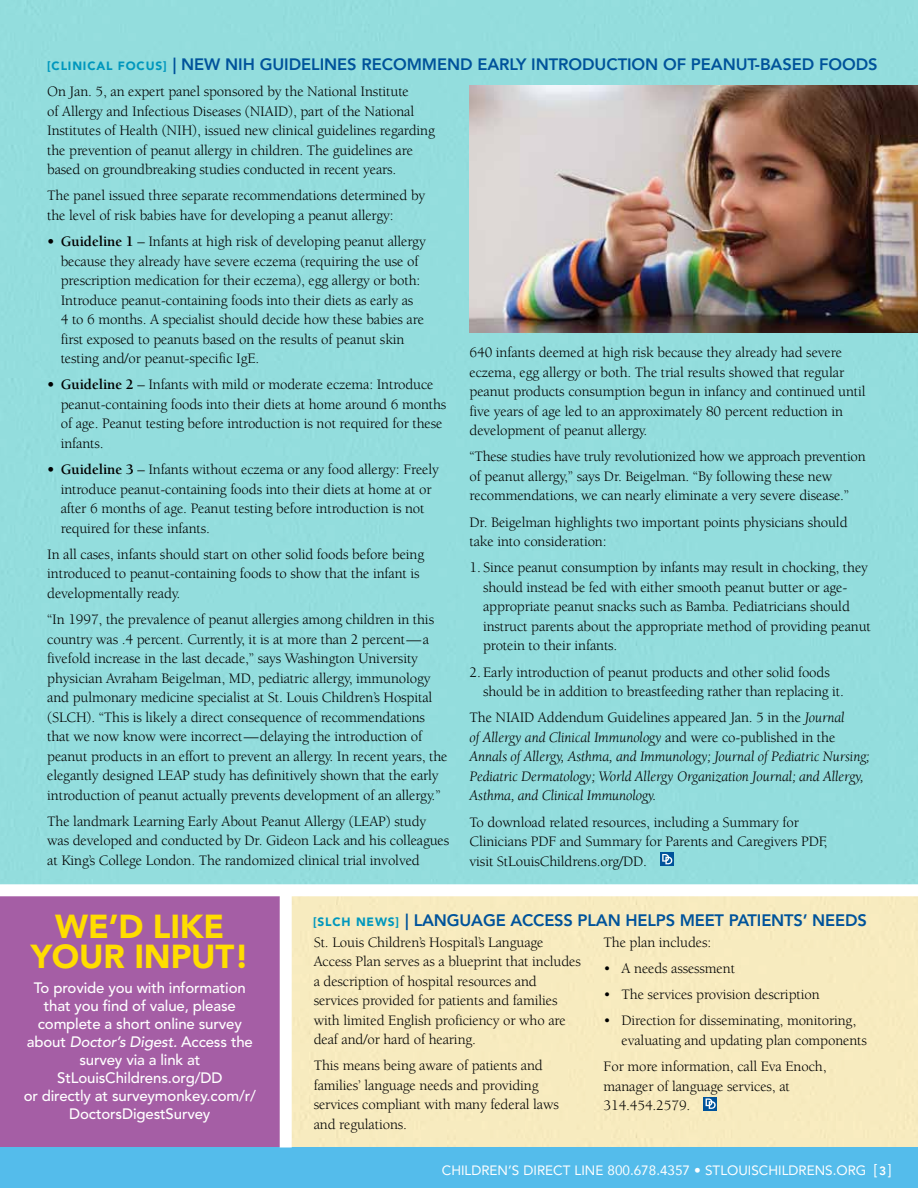
<style>
.page{position:relative;width:918px;height:1188px;background:#fff}
.page>*{position:absolute;margin:0;border:0;box-sizing:border-box;transform-origin:0 0}
.t1{font:900 33px/30px "Avenir LT Std";letter-spacing:-.005em;color:#fd0;text-align:center}
.t2{font:800 16.5px "Avenir";letter-spacing:-.005em;color:#00539b}
.t3{font:800 16.5px "Avenir LT Std";letter-spacing:-.01em;color:#00539b}
.t4{font:500 15px/18px "Avenir LT Std";letter-spacing:-.01em;color:#fff;text-align:center}
.t5{font:14.85px/19.5px "Berkeley Std";letter-spacing:-.01em;color:#000}
.t6{font:italic 14.85px/19.5px "Berkeley Std";letter-spacing:-.01em;color:#000}
.t7{font:13.5px "Avenir";color:#fff}
.s1{font-weight:900;font-size:12px;color:#0097bd}
.s2{font-weight:700}
.s3{font-style:normal}
.s4{font-style:italic}
.s5{font-family:"Avenir"}
.s6{font-size:15px}
.s7{font-weight:800;font-size:12px}
</style>
<div class="page">
<div style="left:291px;top:892px;width:627px;height:262px;background:#f7ebbf"></div>
<div style="left:0;top:0;width:918px;height:890px;background:#93dddd"></div>
<svg style="left:704px;top:1097px;width:13px;height:13px"></svg>
<svg style="left:706px;top:1098px;width:10px;height:11px"></svg>
<svg style="left:660px;top:852px;width:14px;height:14px"></svg>
<svg style="left:662px;top:854px;width:10px;height:10px"></svg>
<img style="left:470px;top:86px;width:448px;height:246px">
<div style="left:0;top:893px;width:280px;height:295px;background:#a55ea5"></div>
<div style="left:0;top:1148px;width:918px;height:40px;background:#54bceb"></div>
<div style="left:0;top:884px;width:918px;height:12px;background:#fff"></div>
<div style="left:280px;top:888px;width:12px;height:260px;background:#fff"></div>
<p class="t2" style="left:47px;top:51px;width:832px"><span class="s1">[CLINICAL FOCUS]</span> | NEW NIH GUIDELINES RECOMMEND EARLY INTRODUCTION OF PEANUT-BASED FOODS</p>
<p class="t5" style="left:47px;top:82px;width:389px">On Jan. 5, an expert panel sponsored by the National Institute<br>of Allergy and Infectious Diseases (NIAID), part of the National Institutes of Health (NIH), issued new clinical guidelines regarding the prevention of peanut allergy in children. The guidelines are based on groundbreaking studies conducted in recent years.</p>
<p class="t5" style="left:47px;top:186px;width:380px">The panel issued three separate recommendations determined by the level of risk babies have for developing a peanut allergy:</p>
<p class="t5" style="left:61px;top:232px;width:367px;text-indent:-13px"><span class="s2">• Guideline 1</span> – Infants at high risk of developing peanut allergy because they already have severe eczema (requiring the use of prescription medication for their eczema), egg allergy or both:<br>Introduce peanut-containing foods into their diets as early as<br>4 to 6 months. A specialist should decide how these babies are first exposed to peanuts based on the results of peanut skin testing and/or peanut-specific IgE.</p>
<p class="t5" style="left:61px;top:375px;width:387px;text-indent:-13px"><span class="s2">• Guideline 2</span> – Infants with mild or moderate eczema: Introduce peanut-containing foods into their diets at home around 6 months of age. Peanut testing before introduction is not required for these infants.</p>
<p class="t5" style="left:61px;top:460px;width:380px;text-indent:-13px"><span class="s2">• Guideline 3</span> – Infants without eczema or any food allergy: Freely introduce peanut-containing foods into their diets at home at or after 6 months of age. Peanut testing before introduction is not required for these infants.</p>
<p class="t5" style="left:47px;top:545px;width:379px">In all cases, infants should start on other solid foods before being introduced to peanut-containing foods to show that the infant is developmentally ready.</p>
<p class="t5" style="left:47px;top:610px;width:402px">“In 1997, the prevalence of peanut allergies among children in this country was .4 percent. Currently, it is at more than 2 percent—a fivefold increase in the last decade,” says Washington University physician Avraham Beigelman, MD, pediatric allergy, immunology and pulmonary medicine specialist at St. Louis Children’s Hospital (SLCH). “This is likely a direct consequence of recommendations that we now know were incorrect—delaying the introduction of peanut products in an effort to prevent an allergy. In recent years, the elegantly designed LEAP study has definitively shown that the early introduction of peanut actually prevents development of an allergy.”</p>
<p class="t5" style="left:47px;top:812px;width:404px">The landmark Learning Early About Peanut Allergy (LEAP) study was developed and conducted by Dr. Gideon Lack and his colleagues at King’s College London. The randomized clinical trial involved</p>
<p class="t5" style="left:470px;top:343px;width:398px">640 infants deemed at high risk because they already had severe eczema, egg allergy or both. The trial results showed that regular peanut products consumption begun in infancy and continued until five years of age led to an approximately 80 percent reduction in development of peanut allergy.</p>
<p class="t5" style="left:470px;top:447px;width:398px">“These studies have truly revolutionized how we approach prevention of peanut allergy,” says Dr. Beigelman. “By following these new recommendations, we can nearly eliminate a very severe disease.”</p>
<p class="t5" style="left:470px;top:512px;width:380px">Dr. Beigelman highlights two important points physicians should take into consideration:</p>
<p class="t5" style="left:483px;top:558px;width:389px;text-indent:-13px">1. Since peanut consumption by infants may result in chocking, they should instead be fed with either smooth peanut butter or age&shy;appropriate peanut snacks such as Bamba. Pediatricians should instruct parents about the appropriate method of providing peanut protein to their infants.</p>
<p class="t5" style="left:483px;top:662px;width:362px;text-indent:-13px">2. Early introduction of peanut products and other solid foods should be in addition to breastfeeding rather than replacing it.</p>
<p class="t6" style="left:470px;top:708px;width:402px"><span class="s3">The NIAID Addendum Guidelines appeared Jan. 5 in the</span> Journal<br>of Allergy and Clinical Immunology <span class="s3">and were co-published in the </span>Annals of Allergy, Asthma, and Immunology; Journal of Pediatric Nursing; Pediatric Dermatology; World Allergy Organization Journal; and Allergy, Asthma, and Clinical Immunology.</p>
<p class="t5" style="left:470px;top:812px;width:359px">To download related resources, including a Summary for<br>Clinicians PDF and Summary for Parents and Caregivers PDF, visit StLouisChildrens.org/DD.</p>
<h1 class="t1" style="left:31px;top:912px;width:220px">WE’D LIKE<br>YOUR INPUT!</h1>
<p class="t4" style="left:24px;top:979px;width:234px">To provide you with information that you find of value, please complete a short online survey about <span class="s4">Doctor’s Digest.</span> Access the survey via a link at<br>StLouisChildrens.org/DD<br>or directly at surveymonkey.com/r/<br>DoctorsDigestSurvey</p>
<p class="t3" style="left:313px;top:910px;width:555px"><span class="s1">[SLCH NEWS]</span> <span class="s5">|</span> LANGUAGE ACCESS PLAN HELPS MEET PATIENTS’ NEEDS</p>
<p class="t5" style="left:314px;top:932px;width:269px">St. Louis Children’s Hospital’s Language Access Plan serves as a blueprint that includes a description of hospital resources and services provided for patients and families with limited English proficiency or who are deaf and/or hard of hearing.</p>
<p class="t5" style="left:314px;top:1056px;width:247px">This means being aware of patients and families’ language needs and providing services compliant with many federal laws and regulations.</p>
<p class="t5" style="left:604px;top:932px;width:109px">The plan includes:</p>
<p class="t5" style="left:604px;top:959px;width:133px">• A needs assessment</p>
<p class="t5" style="left:604px;top:985px;width:218px">• The services provision description</p>
<p class="t5" style="left:622px;top:1011px;width:247px;text-indent:-18px">• Direction for disseminating, monitoring, evaluating and updating plan components</p>
<p class="t5" style="left:604px;top:1057px;width:225px">For more information, call Eva Enoch, manager of language services, at<br>314.454.2579.</p>
<p class="t7" style="left:442px;top:1160px;width:451px">CHILDREN’S DIRECT LINE 800.678.4357 • STLOUISCHILDRENS.ORG <span class="s6">[</span><span class="s7">3</span><span class="s6">]</span></p>
</div>
